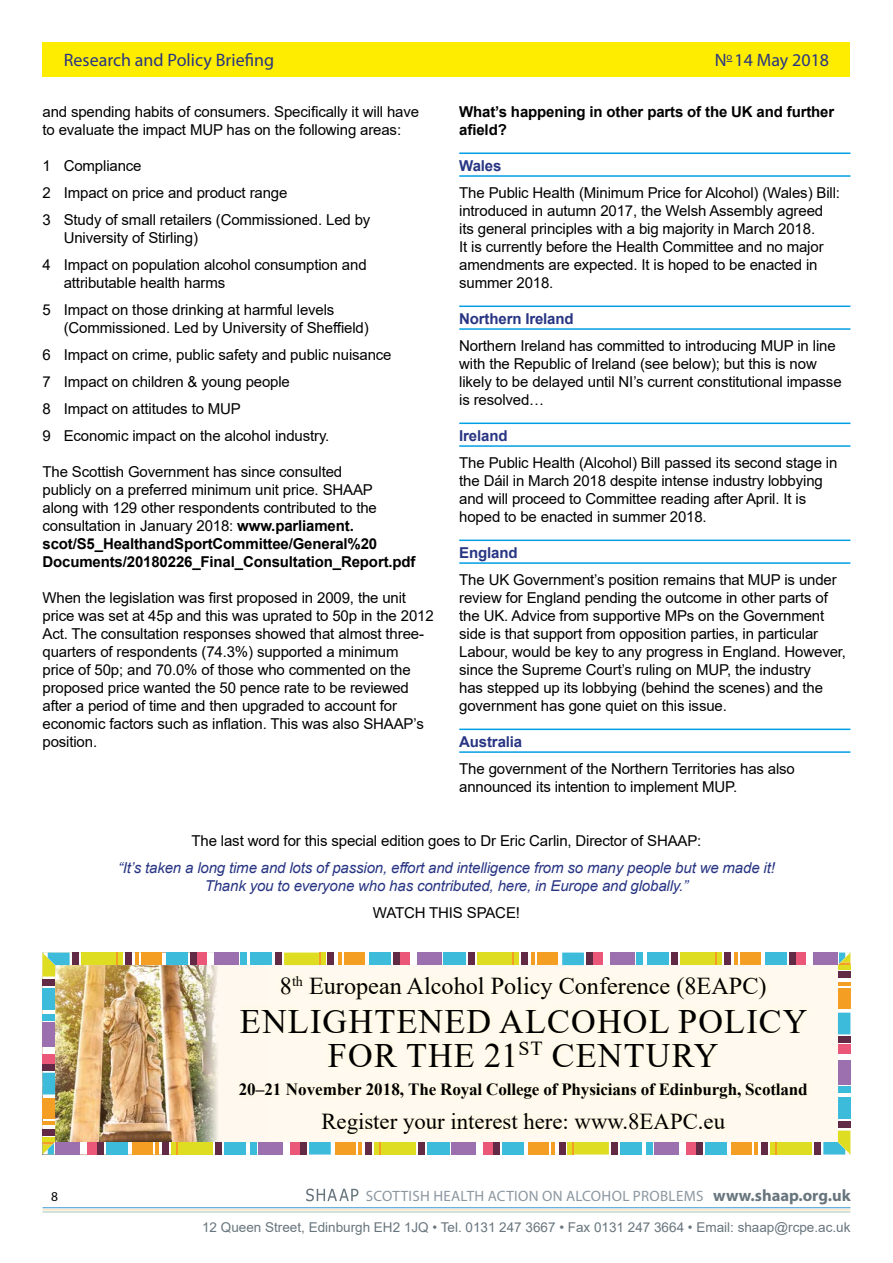
<style>
.page{position:relative;width:893px;height:1263px;background:#fff}
.page>*{position:absolute;margin:0;border:0;box-sizing:border-box;transform-origin:0 0}
.t1{font:34.2px/34.2px "Times New Roman";letter-spacing:.035em;color:#000;text-align:center}
.t2{font:24.15px "Times New Roman";color:#000}
.t3{font:22.8px "Times New Roman";color:#000}
.t4{font:18px "Myriad Pro";color:#283583}
.t5{font:700 17.1px "Times New Roman";letter-spacing:-.01em;color:#000}
.t6{font:15px/18px "Arial";letter-spacing:-.01em;color:#000}
.t7{font:italic 15px/18px "Arial";letter-spacing:-.01em;color:#283583;text-align:center}
.t8{font:15px "Myriad Pro";letter-spacing:.02em;color:#8c97a0}
.t9{font:700 15px/18px "Arial";letter-spacing:-.01em;color:#000}
.t10{font:700 15px "Arial";letter-spacing:-.01em;color:#283583}
.t11{font:13.5px "Arial";color:#68757d}
.t12{font:13.5px "Myriad Pro";color:#000}
.s1{font-weight:700}
.s2{font-weight:700;font-size:16.5px;color:#68757d}
</style>
<div class="page">
<svg style="left:306px;top:1188px;width:52px;height:13px"></svg>
<hr style="left:43px;top:1207px;width:807px;height:1px;background:#52a3d6">
<hr style="left:43px;top:1209px;width:807px;height:1px;background:#fedfb1">
<hr style="left:43px;top:1211px;width:807px;height:1px;background:#aecec1">
<div style="left:43px;top:43px;width:807px;height:34px;background:#ffed00"></div>
<hr style="left:459px;top:152px;width:391px;height:2px;background:#009fe3">
<hr style="left:459px;top:175px;width:391px;height:2px;background:#009fe3">
<hr style="left:459px;top:305px;width:391px;height:2px;background:#009fe3">
<hr style="left:459px;top:328px;width:391px;height:2px;background:#009fe3">
<hr style="left:459px;top:422px;width:391px;height:2px;background:#009fe3">
<hr style="left:459px;top:445px;width:391px;height:2px;background:#009fe3">
<hr style="left:459px;top:539px;width:391px;height:2px;background:#009fe3">
<hr style="left:459px;top:562px;width:391px;height:2px;background:#009fe3">
<hr style="left:459px;top:728px;width:391px;height:2px;background:#009fe3">
<hr style="left:459px;top:751px;width:391px;height:2px;background:#009fe3">
<svg style="left:43px;top:952px;width:807px;height:202px"></svg>
<p class="t4" style="left:64px;top:49px;width:212px">Research and Policy Briefing</p>
<p class="t4" style="left:715px;top:49px;width:116px">N<sup>o</sup> 14 May 2018</p>
<p class="t6" style="left:43px;top:103px;width:378px">and spending habits of consumers. Specifically it will have to evaluate the impact MUP has on the following areas:</p>
<p class="t6" style="left:43px;top:152px;width:329px;line-height:27px">1 Compliance<br>2 Impact on price and product range<br>3 Study of small retailers (Commissioned. Led by</p>
<p class="t6" style="left:43px;top:224px;width:326px;line-height:27px;text-indent:21px">University of Stirling)<br>4 Impact on population alcohol consumption and</p>
<p class="t6" style="left:43px;top:269px;width:293px;line-height:27px;text-indent:21px">attributable health harms<br>5 Impact on those drinking at harmful levels</p>
<p class="t6" style="left:43px;top:314px;width:351px;line-height:27px;text-indent:21px">(Commissioned. Led by University of Sheffield)<br>6 Impact on crime, public safety and public nuisance 7 Impact on children &amp; young people<br>8 Impact on attitudes to MUP<br>9 Economic impact on the alcohol industry.</p>
<p class="t6" style="left:43px;top:463px;width:375px">The Scottish Government has since consulted<br>publicly on a preferred minimum unit price. SHAAP<br>along with 129 other respondents contributed to the consultation in January 2018: <span class="s1">www.parliament. scot/S5_HealthandSportCommittee/General%20<br>Documents/20180226_Final_Consultation_Report.pdf</span></p>
<p class="t6" style="left:43px;top:589px;width:393px">When the legislation was first proposed in 2009, the unit price was set at 45p and this was uprated to 50p in the 2012<br>Act. The consultation responses showed that almost three&shy;quarters of respondents (74.3%) supported a minimum price of 50p; and 70.0% of those who commented on the proposed price wanted the 50 pence rate to be reviewed after a period of time and then upgraded to account for economic factors such as inflation. This was also SHAAP’s position.</p>
<p class="t9" style="left:459px;top:103px;width:377px">What’s happening in other parts of the UK and further afield?</p>
<p class="t10" style="left:459px;top:155px;width:44px">Wales</p>
<p class="t6" style="left:459px;top:184px;width:382px">The Public Health (Minimum Price for Alcohol) (Wales) Bill: introduced in autumn 2017, the Welsh Assembly agreed its general principles with a big majority in March 2018.<br>It is currently before the Health Committee and no major amendments are expected. It is hoped to be enacted in summer 2018.</p>
<p class="t10" style="left:459px;top:308px;width:116px">Northern Ireland</p>
<p class="t6" style="left:459px;top:337px;width:384px">Northern Ireland has committed to introducing MUP in line with the Republic of Ireland (see below); but this is now likely to be delayed until NI’s current constitutional impasse is resolved…</p>
<p class="t10" style="left:459px;top:425px;width:50px">Ireland</p>
<p class="t6" style="left:459px;top:454px;width:380px">The Public Health (Alcohol) Bill passed its second stage in the Dáil in March 2018 despite intense industry lobbying and will proceed to Committee reading after April. It is hoped to be enacted in summer 2018.</p>
<p class="t10" style="left:459px;top:542px;width:60px">England</p>
<p class="t6" style="left:459px;top:571px;width:388px">The UK Government’s position remains that MUP is under review for England pending the outcome in other parts of the UK. Advice from supportive MPs on the Government side is that support from opposition parties, in particular Labour, would be key to any progress in England. However, since the Supreme Court’s ruling on MUP, the industry<br>has stepped up its lobbying (behind the scenes) and the government has gone quiet on this issue.</p>
<p class="t10" style="left:459px;top:731px;width:64px">Australia</p>
<p class="t6" style="left:459px;top:760px;width:337px">The government of the Northern Territories has also announced its intention to implement MUP.</p>
<p class="t6" style="left:192px;top:832px;width:511px">The last word for this special edition goes to Dr Eric Carlin, Director of SHAAP:</p>
<p class="t7" style="left:118px;top:859px;width:658px">“It’s taken a long time and lots of passion, effort and intelligence from so many people but we made it!<br>Thank you to everyone who has contributed, here, in Europe and globally.”</p>
<p class="t6" style="left:373px;top:904px;width:149px">WATCH THIS SPACE!</p>
<h2 class="t2" style="left:280px;top:969px;width:488px">8<sup>th</sup> European Alcohol Policy Conference (8EAPC)</h2>
<h1 class="t1" style="left:240px;top:1003px;width:569px">ENLIGHTENED ALCOHOL POLICY<br>FOR THE 21<sup>ST</sup> CENTURY</h1>
<p class="t5" style="left:239px;top:1077px;width:570px">20–21 November 2018, The Royal College of Physicians of Edinburgh, Scotland</p>
<h3 class="t3" style="left:321px;top:1105px;width:405px">Register your interest here: www.8EAPC.eu</h3>
<p class="t12" style="left:51px;top:1188px;width:8px">8</p>
<p class="t8" style="left:366px;top:1187px;width:486px">SCOTTISH HEALTH ACTION ON ALCOHOL PROBLEMS <span class="s2">www.shaap.org.uk</span></p>
<p class="t11" style="left:202px;top:1218px;width:650px">12 Queen Street, Edinburgh EH2 1JQ • Tel. 0131 247 3667 • Fax 0131 247 3664 • Email: shaap@rcpe.ac.uk</p>
</div>
